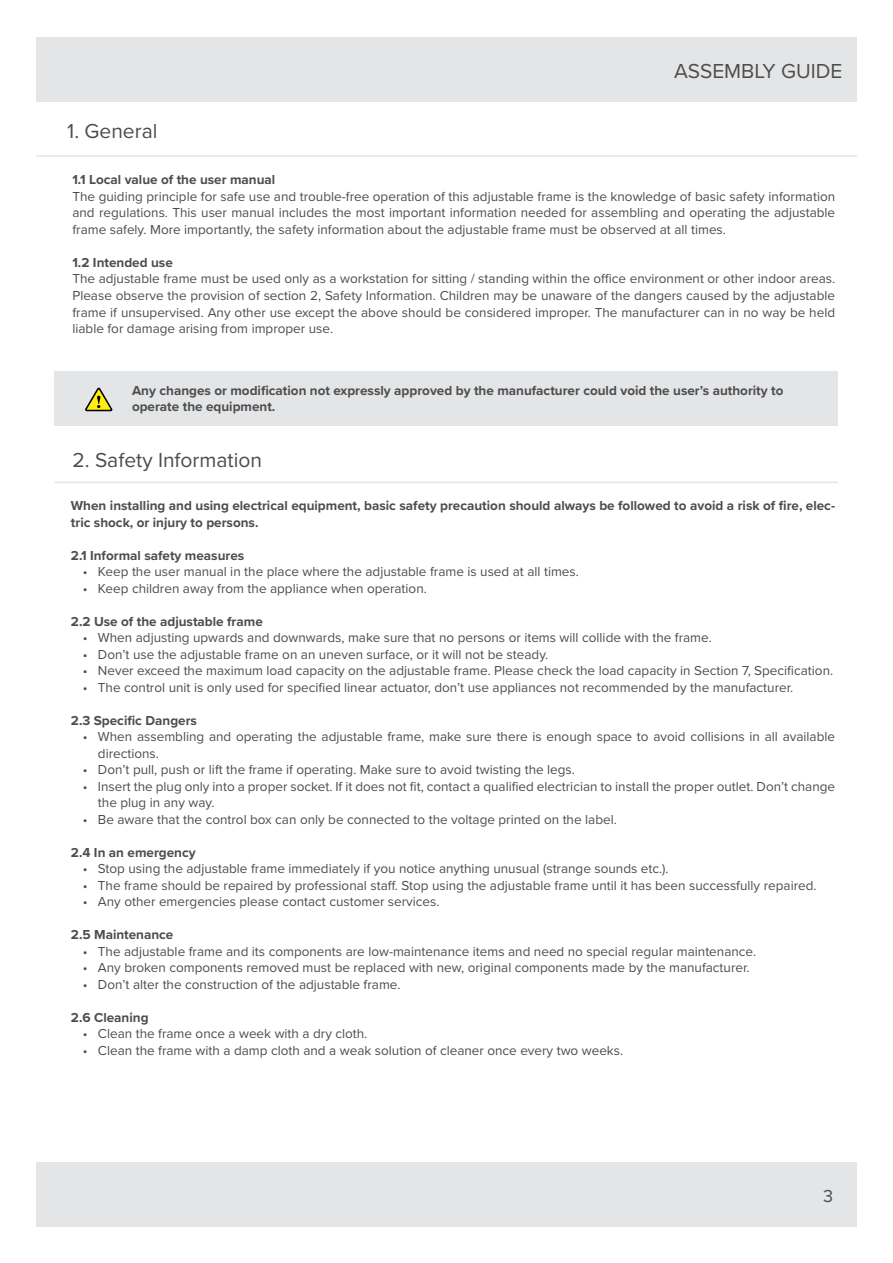
<style>
.page{position:relative;width:893px;height:1263px;background:#fff}
.page>*{position:absolute;margin:0;border:0;box-sizing:border-box;transform-origin:0 0}
.Paragraph_Style__Mai{font:21px "Proxima Nova";color:#4d4d4d}
.t1{font:18px "Proxima Nova";color:#4d4d4d}
.t2{font:13.5px/16.5px "Proxima Nova";color:#4d4d4d;text-align:justify}
.Paragraph_Style__Sub{font:700 13.5px/16.5px "Proxima Nova";color:#4d4d4d}
</style>
<div class="page">
<div style="left:36px;top:37px;width:821px;height:64px;background:#e4e5e7"></div>
<div style="left:36px;top:1163px;width:821px;height:64px;background:#e4e5e7"></div>
<hr style="left:36px;top:155px;width:821px;height:2px;background:#e4e5e7">
<div style="left:54px;top:371px;width:784px;height:55px;background:#e4e5e7"></div>
<hr style="left:54px;top:482px;width:784px;height:1px;background:#e4e5e7">
<svg style="left:85px;top:387px;width:28px;height:25px"></svg>
<p class="Paragraph_Style__Mai" style="left:67px;top:115px;width:92px">1. General</p>
<h1 class="Paragraph_Style__Mai" style="left:674px;top:55px;width:170px">ASSEMBLY GUIDE</h1>
<p class="Paragraph_Style__Sub" style="left:72px;top:171px;width:204px">1.1 Local value of the user manual</p>
<p class="t2" style="left:72px;top:188px;width:764px">The guiding principle for safe use and trouble-free operation of this adjustable frame is the knowledge of basic safety information and regulations. This user manual includes the most important information needed for assembling and operating the adjustable frame safely. More importantly, the safety information about the adjustable frame must be observed at all times.</p>
<p class="Paragraph_Style__Sub" style="left:72px;top:254px;width:102px">1.2 Intended use</p>
<p class="t2" style="left:72px;top:270px;width:764px">The adjustable frame must be used only as a workstation for sitting / standing within the office environment or other indoor areas.<br>Please observe the provision of section 2, Safety Information. Children may be unaware of the dangers caused by the adjustable frame if unsupervised. Any other use except the above should be considered improper. The manufacturer can in no way be held liable for damage arising from improper use.</p>
<p class="Paragraph_Style__Sub" style="left:132px;top:382px;width:653px">Any changes or modification not expressly approved by the manufacturer could void the user’s authority to operate the equipment.</p>
<p class="Paragraph_Style__Mai" style="left:72px;top:444px;width:191px">2. Safety Information</p>
<p class="Paragraph_Style__Sub" style="left:71px;top:497px;width:766px">When installing and using electrical equipment, basic safety precaution should always be followed to avoid a risk of fire, elec&shy;tric shock, or injury to persons.</p>
<p class="Paragraph_Style__Sub" style="left:71px;top:547px;width:175px">2.1 Informal safety measures</p>
<p class="t2" style="left:83px;top:563px;width:497px">• Keep the user manual in the place where the adjustable frame is used at all times.</p>
<p class="t2" style="left:83px;top:579px;width:345px">• Keep children away from the appliance when operation.</p>
<p class="Paragraph_Style__Sub" style="left:71px;top:613px;width:193px">2.2 Use of the adjustable frame</p>
<p class="t2" style="left:83px;top:629px;width:630px">• When adjusting upwards and downwards, make sure that no persons or items will collide with the frame.</p>
<p class="t2" style="left:83px;top:645px;width:467px">• Don’t use the adjustable frame on an uneven surface, or it will not be steady.</p>
<p class="t2" style="left:83px;top:662px;width:752px">• Never exceed the maximum load capacity on the adjustable frame. Please check the load capacity in Section 7, Specification.</p>
<p class="t2" style="left:83px;top:678px;width:712px">• The control unit is only used for specified linear actuator, don’t use appliances not recommended by the manufacturer.</p>
<p class="Paragraph_Style__Sub" style="left:71px;top:712px;width:128px">2.3 Specific Dangers</p>
<p class="t2" style="left:98px;top:728px;width:739px;text-indent:-15px">• When assembling and operating the adjustable frame, make sure there is enough space to avoid collisions in all available directions.</p>
<p class="t2" style="left:83px;top:761px;width:494px">• Don’t pull, push or lift the frame if operating. Make sure to avoid twisting the legs.</p>
<p class="t2" style="left:98px;top:777px;width:739px;text-indent:-15px">• Insert the plug only into a proper socket. If it does not fit, contact a qualified electrician to install the proper outlet. Don’t change the plug in any way.</p>
<p class="t2" style="left:83px;top:810px;width:535px">• Be aware that the control box can only be connected to the voltage printed on the label.</p>
<p class="Paragraph_Style__Sub" style="left:71px;top:844px;width:126px">2.4 In an emergency</p>
<p class="t2" style="left:83px;top:860px;width:587px">• Stop using the adjustable frame immediately if you notice anything unusual (strange sounds etc.).</p>
<p class="t2" style="left:83px;top:876px;width:735px">• The frame should be repaired by professional staff. Stop using the adjustable frame until it has been successfully repaired.</p>
<p class="t2" style="left:83px;top:893px;width:358px">• Any other emergencies please contact customer services.</p>
<p class="Paragraph_Style__Sub" style="left:71px;top:926px;width:104px">2.5 Maintenance</p>
<p class="t2" style="left:83px;top:942px;width:675px">• The adjustable frame and its components are low-maintenance items and need no special regular maintenance.</p>
<p class="t2" style="left:83px;top:959px;width:668px">• Any broken components removed must be replaced with new, original components made by the manufacturer.</p>
<p class="t2" style="left:83px;top:975px;width:319px">• Don’t alter the construction of the adjustable frame.</p>
<p class="Paragraph_Style__Sub" style="left:71px;top:1009px;width:79px">2.6 Cleaning</p>
<p class="t2" style="left:83px;top:1025px;width:286px">• Clean the frame once a week with a dry cloth.</p>
<p class="t2" style="left:83px;top:1041px;width:542px">• Clean the frame with a damp cloth and a weak solution of cleaner once every two weeks.</p>
<h2 class="t1" style="left:823px;top:1182px;width:12px">3</h2>
</div>
